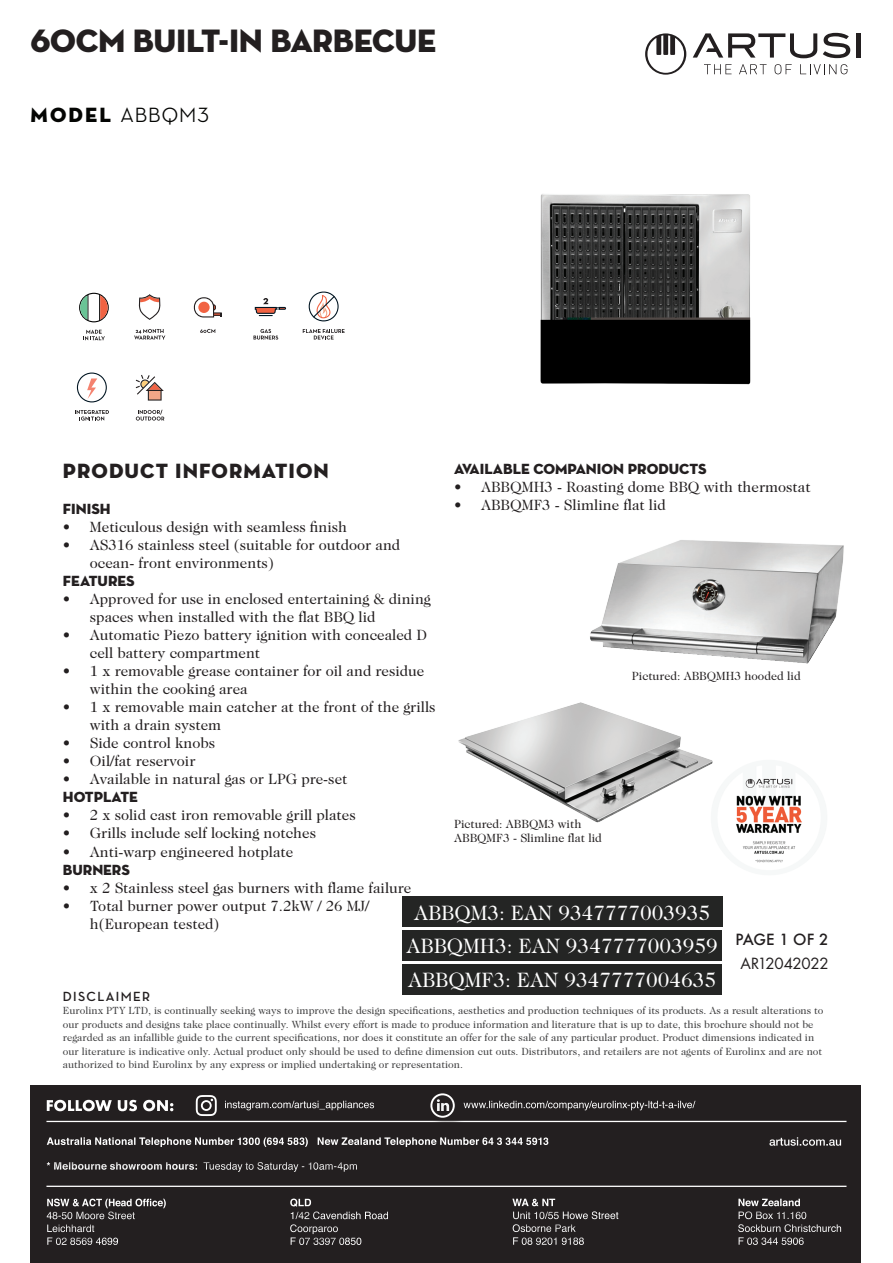
<style>
.page{position:relative;width:893px;height:1263px;background:#fff}
.page>*{position:absolute;margin:0;border:0;box-sizing:border-box;transform-origin:0 0}
.t1{font:33px "Neutraface Display Titling";letter-spacing:-.015em;color:#231f20}
.t2{font:21px/33.8px "Caslon 224 Std";color:#fff;text-align:center}
.t3{font:21px "Neutraface Display Titling";letter-spacing:.05em;color:#231f20}
.t4{font:500 21px "Neutraface Display";letter-spacing:.05em;color:#040503}
.t5{font:15px/18px "Caslon 224 Std";color:#231f20}
.t6{font:15px "Neutraface Display Titling";color:#231f20}
.t7{font:15px "Futura Std";letter-spacing:-.02em;color:#231f20}
.t8{font:500 15px "Futura";letter-spacing:-.005em;color:#231f20}
.t9{font:700 13.5px "Neutraface Display";letter-spacing:.1em;color:#231f20}
.t10{font:12px/14.4px "Caslon 224 Std";color:#231f20}
.t11{font:10.5px/13.5px "Caslon 224 Std";color:#3e3e3f}
.s1{font-family:"Neutraface Display Titling";font-weight:400}
</style>
<div class="page">
<div style="left:402px;top:897px;width:320px;height:30px;background:#242524"></div>
<div style="left:402px;top:930px;width:320px;height:30px;background:#242524"></div>
<div style="left:402px;top:964px;width:320px;height:31px;background:#242524"></div>
<div style="left:31px;top:1085px;width:830px;height:178px;background:#231f20"></div>
<svg style="left:196px;top:1095px;width:21px;height:21px"></svg>
<svg style="left:47px;top:1100px;width:126px;height:11px"></svg>
<svg style="left:225px;top:1101px;width:149px;height:9px"></svg>
<svg style="left:467px;top:1101px;width:228px;height:9px"></svg>
<hr style="left:46px;top:1186px;width:800px;height:1px;background:#fff">
<hr style="left:46px;top:1121px;width:800px;height:1px;background:#fff">
<div style="left:45px;top:1147px;width:525px;height:25px;background:#231f20;opacity:.68"></div>
<div style="left:45px;top:1135px;width:516px;height:24px;background:#231f20"></div>
<svg style="left:47px;top:1137px;width:501px;height:10px"></svg>
<svg style="left:769px;top:1137px;width:72px;height:9px"></svg>
<svg style="left:47px;top:1198px;width:119px;height:47px"></svg>
<svg style="left:738px;top:1199px;width:103px;height:46px"></svg>
<svg style="left:290px;top:1198px;width:98px;height:47px"></svg>
<div style="left:510px;top:1196px;width:57px;height:23px;background:#231f20;opacity:.68"></div>
<svg style="left:512px;top:1199px;width:106px;height:46px"></svg>
<div style="left:428px;top:1091px;width:39px;height:39px;background:#231f20;opacity:.68"></div>
<div style="left:430px;top:1093px;width:25px;height:25px;border:2px solid #fff;border-radius:50%"></div>
<svg style="left:437px;top:1099px;width:12px;height:12px"></svg>
<svg style="left:645px;top:33px;width:41px;height:42px"></svg>
<hr style="left:856px;top:33px;width:4px;height:25px;background:#231f20">
<svg style="left:823px;top:33px;width:27px;height:25px"></svg>
<svg style="left:693px;top:33px;width:124px;height:25px"></svg>
<svg style="left:704px;top:64px;width:27px;height:10px"></svg>
<svg style="left:739px;top:64px;width:27px;height:10px"></svg>
<svg style="left:775px;top:64px;width:17px;height:10px"></svg>
<svg style="left:800px;top:64px;width:47px;height:10px"></svg>
<svg style="left:77px;top:372px;width:30px;height:30px"></svg>
<svg style="left:75px;top:410px;width:34px;height:11px"></svg>
<img style="left:736px;top:778px;width:66px;height:85px">
<svg style="left:309px;top:291px;width:30px;height:31px"></svg>
<svg style="left:303px;top:329px;width:42px;height:11px"></svg>
<svg style="left:253px;top:329px;width:25px;height:11px"></svg>
<svg style="left:255px;top:298px;width:31px;height:18px"></svg>
<svg style="left:79px;top:293px;width:30px;height:29px"></svg>
<svg style="left:83px;top:330px;width:22px;height:10px"></svg>
<svg style="left:139px;top:294px;width:22px;height:26px"></svg>
<svg style="left:134px;top:329px;width:31px;height:11px"></svg>
<svg style="left:194px;top:297px;width:28px;height:20px"></svg>
<div style="left:198px;top:302px;width:12px;height:11px;background:#f16343;border-radius:50%"></div>
<svg style="left:200px;top:329px;width:15px;height:4px"></svg>
<img style="left:590px;top:540px;width:254px;height:124px">
<img style="left:540px;top:194px;width:211px;height:190px">
<svg style="left:136px;top:410px;width:28px;height:11px"></svg>
<svg style="left:136px;top:375px;width:28px;height:26px"></svg>
<img style="left:458px;top:702px;width:255px;height:121px">
<h1 class="t1" style="left:31px;top:21px;width:407px">60CM BUILT-IN BARBECUE</h1>
<h2 class="t4" style="left:31px;top:103px;width:180px"><span class="s1">MODEL</span> ABBQM3</h2>
<p class="t6" style="left:454px;top:459px;width:254px">AVAILABLE COMPANION PRODUCTS</p>
<p class="t5" style="left:454px;top:477px;width:358px">• ABBQMH3 - Roasting dome BBQ with thermostat</p>
<p class="t5" style="left:454px;top:495px;width:213px">• ABBQMF3 - Slimline flat lid</p>
<h2 class="t3" style="left:63px;top:458px;width:267px">PRODUCT INFORMATION</h2>
<p class="t6" style="left:63px;top:500px;width:49px">FINISH</p>
<p class="t5" style="left:63px;top:518px;width:286px">• Meticulous design with seamless finish</p>
<p class="t5" style="left:90px;top:536px;width:312px;text-indent:-27px">• AS316 stainless steel (suitable for outdoor and ocean- front environments)</p>
<p class="t6" style="left:63px;top:572px;width:73px">FEATURES</p>
<p class="t5" style="left:90px;top:590px;width:342px;text-indent:-27px">• Approved for use in enclosed entertaining &amp; dining spaces when installed with the flat BBQ lid</p>
<p class="t5" style="left:90px;top:626px;width:338px;text-indent:-27px">• Automatic Piezo battery ignition with concealed D cell battery compartment</p>
<p class="t5" style="left:90px;top:662px;width:336px;text-indent:-27px">• 1 x removable grease container for oil and residue within the cooking area</p>
<p class="t5" style="left:90px;top:698px;width:347px;text-indent:-27px">• 1 x removable main catcher at the front of the grills with a drain system</p>
<p class="t5" style="left:63px;top:734px;width:154px">• Side control knobs</p>
<p class="t5" style="left:63px;top:752px;width:134px">• Oil/fat reservoir</p>
<p class="t5" style="left:63px;top:770px;width:286px">• Available in natural gas or LPG pre-set</p>
<p class="t6" style="left:63px;top:788px;width:76px">HOTPLATE</p>
<p class="t5" style="left:63px;top:806px;width:294px">• 2 x solid cast iron removable grill plates</p>
<p class="t5" style="left:63px;top:824px;width:255px">• Grills include self locking notches</p>
<p class="t5" style="left:63px;top:842px;width:232px">• Anti-warp engineered hotplate</p>
<p class="t6" style="left:63px;top:860px;width:69px">BURNERS</p>
<p class="t5" style="left:63px;top:878px;width:350px">• x 2 Stainless steel gas burners with flame failure</p>
<p class="t5" style="left:90px;top:896px;width:281px;text-indent:-27px">• Total burner power output 7.2kW / 26 MJ/ h(European tested)</p>
<p class="t10" style="left:632px;top:668px;width:170px">Pictured: ABBQMH3 hooded lid</p>
<p class="t10" style="left:454px;top:817px;width:149px">Pictured: ABBQM3 with<br>ABBQMF3 - Slimline flat lid</p>
<h2 class="t2" style="left:406px;top:895px;width:313px">ABBQM3: EAN 9347777003935<br>ABBQMH3: EAN 9347777003959<br>ABBQMF3: EAN 9347777004635</h2>
<p class="t8" style="left:735px;top:929px;width:94px">PAGE 1 OF 2</p>
<p class="t7" style="left:740px;top:954px;width:90px">AR12042022</p>
<p class="t9" style="left:63px;top:989px;width:89px">DISCLAIMER</p>
<p class="t11" style="left:63px;top:1004px;width:762px">Eurolinx PTY LTD, is continually seeking ways to improve the design specifications, aesthetics and production techniques of its products. As a result alterations to our products and designs take place continually. Whilst every effort is made to produce information and literature that is up to date, this brochure should not be regarded as an infallible guide to the current specifications, nor does it constitute an offer for the sale of any particular product. Product dimensions indicated in our literature is indicative only. Actual product only should be used to define dimension cut outs. Distributors, and retailers are not agents of Eurolinx and are not authorized to bind Eurolinx by any express or implied undertaking or representation.</p>
</div>
